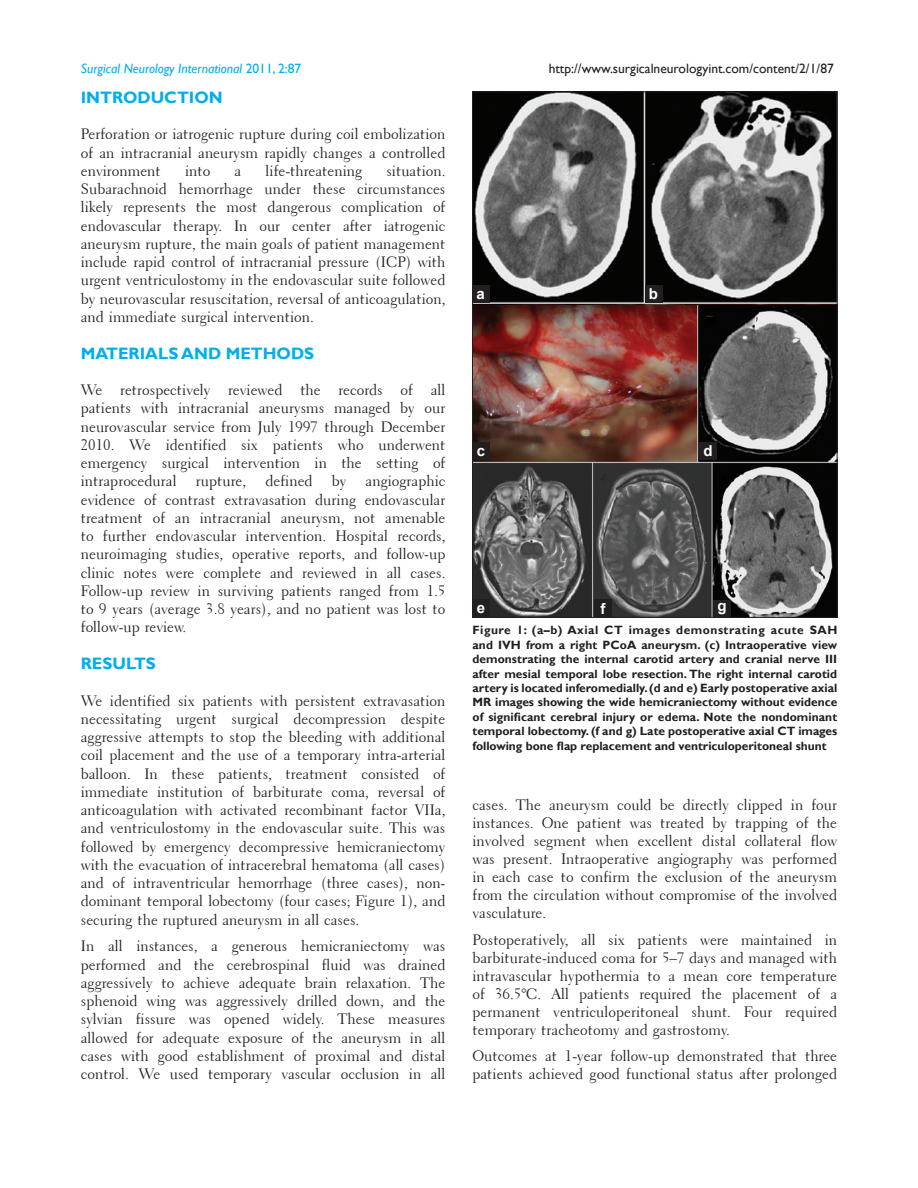
<style>
.page{position:relative;width:918px;height:1188px;background:#fff}
.page>*{position:absolute;margin:0;border:0;box-sizing:border-box;transform-origin:0 0}
.t1{font:700 16.5px "Gill Sans";color:#00aeef}
.TX{font:15px/18.3px "Transitional 521 BT Roman A";color:#231f20;text-align:justify}
.t2{font:700 15px "Arial";color:#fff}
.t3{font:13.5px "Gill Sans";color:#231f20}
.t4{font:italic 13.5px "Gill Sans";color:#00aeef}
.FGC{font:700 12px/14.4px "Gill Sans";color:#231f20;text-align:justify}
.s1{font-style:normal}
</style>
<div class="page">
<img style="left:474px;top:94px;width:361px;height:522px">
<div style="left:472px;top:285px;width:17px;height:17px;background:#231f20"></div>
<div style="left:472px;top:442px;width:18px;height:17px;background:#231f20"></div>
<div style="left:472px;top:600px;width:18px;height:17px;background:#231f20"></div>
<div style="left:645px;top:285px;width:17px;height:17px;background:#231f20"></div>
<div style="left:699px;top:442px;width:17px;height:17px;background:#231f20"></div>
<div style="left:594px;top:600px;width:17px;height:17px;background:#231f20"></div>
<div style="left:713px;top:600px;width:17px;height:17px;background:#231f20"></div>
<p class="t4" style="left:81px;top:61px;width:222px">Surgical Neurology International <span class="s1">2011, 2:87</span></p>
<p class="t3" style="left:549px;top:61px;width:287px">http://www.surgicalneurologyint.com/content/2/1/87</p>
<h1 class="t1" style="left:81px;top:88px;width:143px">INTRODUCTION</h1>
<p class="TX" style="left:81px;top:125px;width:366px">Perforation or iatrogenic rupture during coil embolization of an intracranial aneurysm rapidly changes a controlled environment</p>
<p class="TX" style="left:185px;top:162px;width:27px">into</p>
<p class="TX" style="left:235px;top:162px;width:8px">a</p>
<p class="TX" style="left:266px;top:162px;width:98px">life-threatening</p>
<p class="TX" style="left:81px;top:162px;width:366px;text-indent:306px">situation.<br>Subarachnoid hemorrhage under these circumstances likely represents the most dangerous complication of endovascular therapy. In our center after iatrogenic aneurysm rupture, the main goals of patient management include rapid control of intracranial pressure (ICP) with urgent ventriculostomy in the endovascular suite followed by neurovascular resuscitation, reversal of anticoagulation, and immediate surgical intervention.</p>
<h1 class="t1" style="left:81px;top:343px;width:235px">MATERIALS AND METHODS</h1>
<p class="TX" style="left:81px;top:381px;width:366px">We retrospectively reviewed the records of all patients with intracranial aneurysms managed by our neurovascular service from July 1997 through December 2010. We identified six patients who underwent emergency surgical intervention in the setting of intraprocedural</p>
<h2 class="t2" style="left:649px;top:284px;width:11px">b</h2>
<h2 class="t2" style="left:477px;top:284px;width:10px">a</h2>
<h2 class="t2" style="left:703px;top:441px;width:11px">d</h2>
<h2 class="t2" style="left:477px;top:441px;width:10px">c</h2>
<p class="TX" style="left:81px;top:472px;width:366px;text-indent:285px">angiographic evidence of contrast extravasation during endovascular treatment of an intracranial aneurysm, not amenable to further endovascular intervention. Hospital records, neuroimaging studies, operative reports, and follow-up clinic notes were complete and reviewed in all cases.<br>Follow-up review in surviving patients ranged from 1.5 to 9 years (average 3.8 years), and no patient was lost to follow-up review.</p>
<h1 class="t1" style="left:81px;top:654px;width:77px">RESULTS</h1>
<p class="TX" style="left:81px;top:692px;width:366px">We identified six patients with persistent extravasation necessitating urgent surgical decompression despite aggressive attempts to stop the bleeding with additional coil placement and the use of a temporary intra-arterial balloon. In these patients, treatment consisted of immediate institution of barbiturate coma, reversal of anticoagulation with activated recombinant factor VIIa, and ventriculostomy in the endovascular suite. This was followed by emergency decompressive hemicraniectomy with the evacuation of intracerebral hematoma (all cases) and of intraventricular hemorrhage (three cases), non&shy;dominant temporal lobectomy (four cases; Figure 1), and securing the ruptured aneurysm in all cases.</p>
<p class="TX" style="left:81px;top:937px;width:366px">In all instances, a generous hemicraniectomy was performed and the cerebrospinal fluid was drained aggressively to achieve adequate brain relaxation. The sphenoid wing was aggressively drilled down, and the sylvian fissure was opened widely. These measures allowed for adequate exposure of the aneurysm in all cases with good establishment of proximal and distal control. We used temporary vascular occlusion in all</p>
<p class="TX" style="left:196px;top:472px;width:52px">rupture,</p>
<p class="TX" style="left:265px;top:472px;width:49px">defined</p>
<p class="TX" style="left:332px;top:472px;width:16px">by</p>
<h2 class="t2" style="left:600px;top:599px;width:6px">f</h2>
<h2 class="t2" style="left:717px;top:596px;width:11px">g</h2>
<h2 class="t2" style="left:477px;top:598px;width:10px">e</h2>
<p class="FGC" style="left:472px;top:623px;width:366px">Figure 1: (a–b) Axial CT images demonstrating acute SAH and IVH from a right PCoA aneurysm. (c) Intraoperative view demonstrating the internal carotid artery and cranial nerve III after mesial temporal lobe resection. The right internal carotid artery is located inferomedially. (d and e) Early postoperative axial MR images showing the wide hemicraniectomy without evidence of significant cerebral injury or edema. Note the nondominant temporal lobectomy. (f and g) Late postoperative axial CT images following bone flap replacement and ventriculoperitoneal shunt</p>
<p class="TX" style="left:472px;top:796px;width:366px">cases. The aneurysm could be directly clipped in four instances. One patient was treated by trapping of the involved segment when excellent distal collateral flow was present. Intraoperative angiography was performed in each case to confirm the exclusion of the aneurysm from the circulation without compromise of the involved vasculature.</p>
<p class="TX" style="left:472px;top:930px;width:366px">Postoperatively, all six patients were maintained in barbiturate-induced coma for 5–7 days and managed with intravascular hypothermia to a mean core temperature of 36.5°C. All patients required the placement of a permanent ventriculoperitoneal shunt. Four required temporary tracheotomy and gastrostomy.</p>
<p class="TX" style="left:472px;top:1047px;width:366px">Outcomes at 1-year follow-up demonstrated that three patients achieved good functional status after prolonged</p>
</div>
